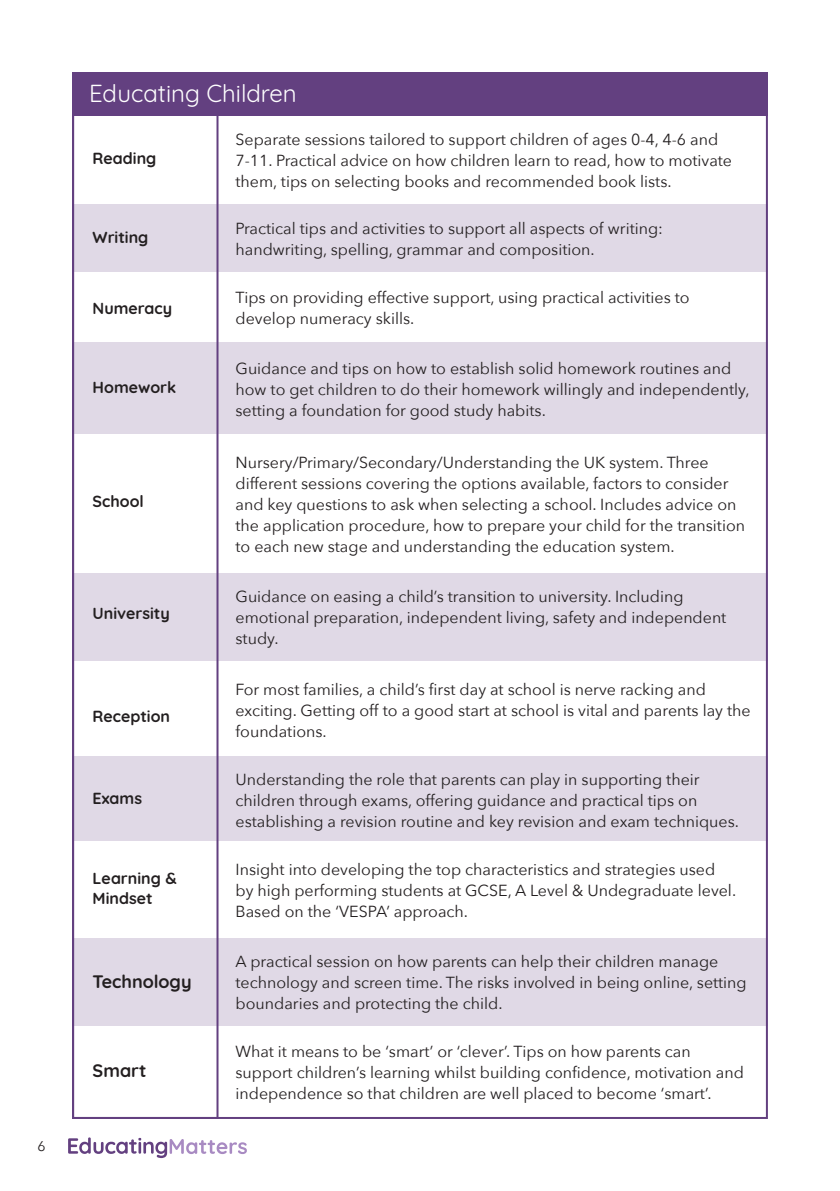
<style>
.page{position:relative;width:840px;height:1191px;background:#fff}
.page>*{position:absolute;margin:0;border:0;box-sizing:border-box;transform-origin:0 0}
.t1{font:24px "Quicksand";color:#fff}
.t2{font:700 18px "Quicksand";color:#231f20}
.t3{font:16px/21px "Avenir Next";color:#231f20}
.t4{font:700 16px/20px "Quicksand";color:#231f20}
.t5{font:14px "Avenir Next";color:#231f20}
</style>
<div class="page">
<div style="left:72px;top:938px;width:695px;height:87px;background:#e0d9e6"></div>
<div style="left:72px;top:204px;width:695px;height:67px;background:#e0d9e6"></div>
<div style="left:72px;top:342px;width:695px;height:92px;background:#e0d9e6"></div>
<div style="left:72px;top:573px;width:695px;height:87px;background:#e0d9e6"></div>
<div style="left:72px;top:756px;width:695px;height:85px;background:#e0d9e6"></div>
<div style="left:72px;top:72px;width:695px;height:43px;background:#634080"></div>
<div style="left:72px;top:72px;width:146px;height:1047px;border:2px solid #634080"></div>
<svg style="left:68px;top:1137px;width:179px;height:21px"></svg>
<p class="t5" style="left:37px;top:1134px;width:10px">6</p>
<p class="t1" style="left:89px;top:74px;width:209px">Educating Children</p>
<p class="t3" style="left:235px;top:128px;width:497px">Separate sessions tailored to support children of ages 0-4, 4-6 and<br>7-11. Practical advice on how children learn to read, how to motivate them, tips on selecting books and recommended book lists.</p>
<p class="t3" style="left:235px;top:218px;width:428px">Practical tips and activities to support all aspects of writing: handwriting, spelling, grammar and composition.</p>
<p class="t3" style="left:235px;top:286px;width:455px">Tips on providing effective support, using practical activities to develop numeracy skills.</p>
<p class="t3" style="left:235px;top:357px;width:515px">Guidance and tips on how to establish solid homework routines and how to get children to do their homework willingly and independently, setting a foundation for good study habits.</p>
<p class="t3" style="left:235px;top:451px;width:511px">Nursery/Primary/Secondary/Understanding the UK system. Three different sessions covering the options available, factors to consider and key questions to ask when selecting a school. Includes advice on the application procedure, how to prepare your child for the transition to each new stage and understanding the education system.</p>
<p class="t3" style="left:235px;top:585px;width:492px">Guidance on easing a child’s transition to university. Including emotional preparation, independent living, safety and independent study.</p>
<p class="t3" style="left:235px;top:678px;width:516px">For most families, a child’s first day at school is nerve racking and exciting. Getting off to a good start at school is vital and parents lay the foundations.</p>
<p class="t3" style="left:235px;top:768px;width:504px">Understanding the role that parents can play in supporting their children through exams, offering guidance and practical tips on establishing a revision routine and key revision and exam techniques.</p>
<p class="t3" style="left:235px;top:858px;width:502px">Insight into developing the top characteristics and strategies used by high performing students at GCSE, A Level &amp; Undegraduate level.<br>Based on the ‘VESPA’ approach.</p>
<p class="t4" style="left:93px;top:146px;width:65px">Reading</p>
<p class="t4" style="left:93px;top:226px;width:57px">Writing</p>
<p class="t4" style="left:93px;top:297px;width:81px">Numeracy</p>
<p class="t4" style="left:93px;top:376px;width:85px">Homework</p>
<p class="t4" style="left:93px;top:489px;width:53px">School</p>
<p class="t4" style="left:93px;top:602px;width:79px">University</p>
<p class="t4" style="left:93px;top:705px;width:79px">Reception</p>
<p class="t4" style="left:93px;top:787px;width:51px">Exams</p>
<p class="t4" style="left:93px;top:866px;width:86px">Learning &amp;<br>Mindset</p>
<p class="t2" style="left:93px;top:966px;width:100px">Technology</p>
<p class="t2" style="left:93px;top:1055px;width:55px">Smart</p>
<p class="t3" style="left:235px;top:950px;width:512px">A practical session on how parents can help their children manage technology and screen time. The risks involved in being online, setting boundaries and protecting the child.</p>
<p class="t3" style="left:235px;top:1040px;width:509px">What it means to be ‘smart’ or ‘clever’. Tips on how parents can support children’s learning whilst building confidence, motivation and independence so that children are well placed to become ‘smart’.</p>
</div>
